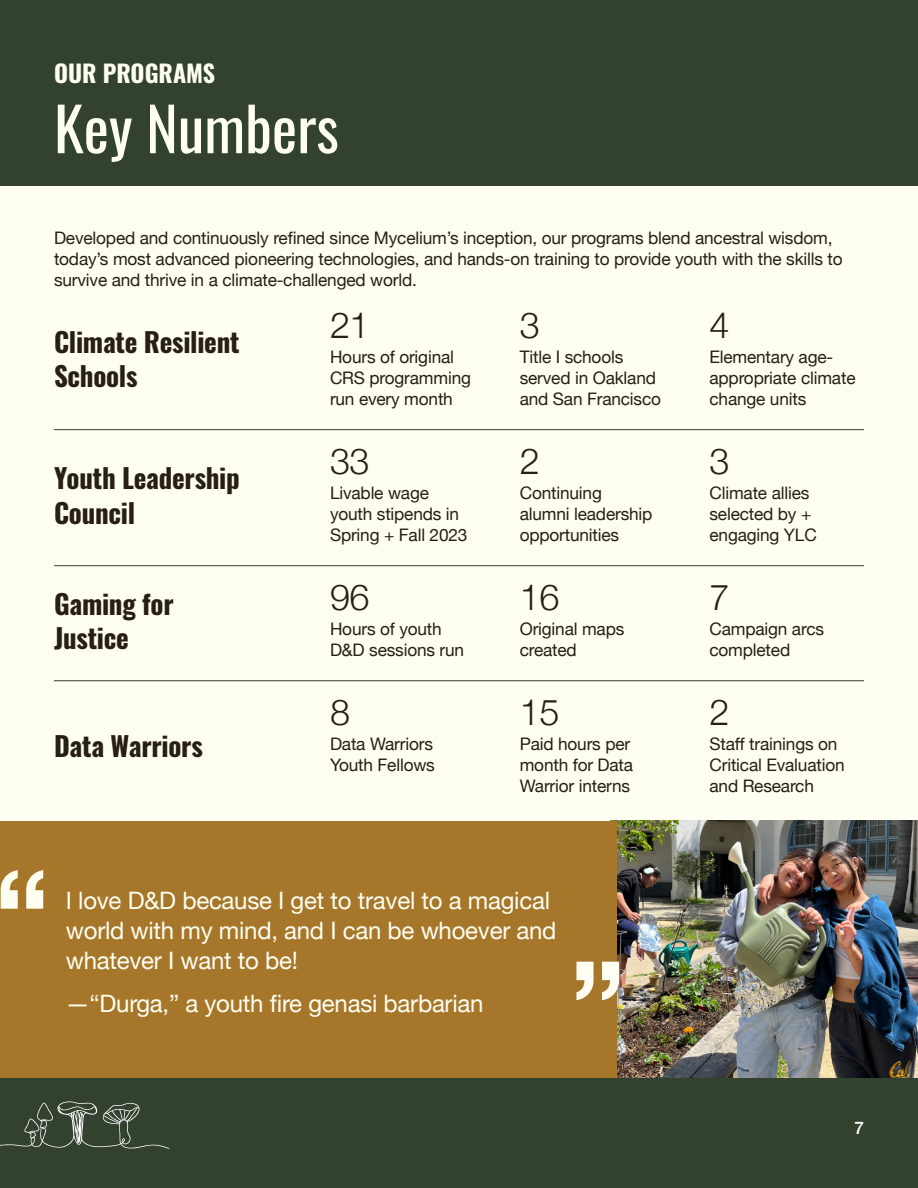
<style>
.page{position:relative;width:918px;height:1188px;background:#33422f}
.page>*{position:absolute;margin:0;border:0;box-sizing:border-box;transform-origin:0 0}
.Body{font:700 120px "Helvetica Neue";color:#fffef2}
.t1{font:60px "Oswald";color:#fffef2}
.Body-2{font:300 36px "Helvetica Neue";letter-spacing:-.01em;color:#271e14}
.Body-3{font:700 27px/34.5px "Oswald";letter-spacing:-.01em;color:#271e14}
.Body-4{font:24px/30px "Helvetica Neue";letter-spacing:-.01em;color:#fffef2}
.t2{font:700 24px "Oswald";color:#fffef2}
.Body-5{font:17.25px/21px "Helvetica Neue";letter-spacing:-.01em;color:#271e14}
.t3{font:500 17.25px "Helvetica Neue";color:#fff}
</style>
<div class="page">
<svg style="left:0;top:1101px;width:169px;height:48px;background:#465443"></svg>
<div style="left:0;top:186px;width:918px;height:891px;background:#fffef2"></div>
<img style="left:617px;top:821px;width:301px;height:256px">
<hr style="left:54px;top:429px;width:810px;height:1px;background:#35422f">
<hr style="left:54px;top:565px;width:810px;height:1px;background:#35422f">
<hr style="left:54px;top:680px;width:810px;height:1px;background:#35422f">
<div style="left:0;top:821px;width:617px;height:256px;background:#a6772a"></div>
<p class="t2" style="left:54px;top:60px;width:163px">OUR PROGRAMS</p>
<p class="t1" style="left:54px;top:75px;width:286px">Key Numbers</p>
<p class="Body-5" style="left:54px;top:228px;width:790px">Developed and continuously refined since Mycelium’s inception, our programs blend ancestral wisdom, today’s most advanced pioneering technologies, and hands-on training to provide youth with the skills to survive and thrive in a climate-challenged world.</p>
<p class="Body-3" style="left:54px;top:326px;width:187px">Climate Resilient<br>Schools</p>
<p class="Body-3" style="left:54px;top:462px;width:187px">Youth Leadership<br>Council</p>
<p class="Body-3" style="left:54px;top:588px;width:121px">Gaming for<br>Justice</p>
<p class="Body-3" style="left:54px;top:731px;width:150px">Data Warriors</p>
<p class="Body-2" style="left:330px;top:296px;width:41px">21</p>
<p class="Body-2" style="left:520px;top:296px;width:22px">3</p>
<p class="Body-2" style="left:710px;top:296px;width:22px">4</p>
<p class="Body-5" style="left:330px;top:347px;width:143px">Hours of original<br>CRS programming run every month</p>
<p class="Body-5" style="left:520px;top:347px;width:143px">Title I schools served in Oakland and San Francisco</p>
<p class="Body-5" style="left:710px;top:347px;width:148px">Elementary age&shy;appropriate climate change units</p>
<p class="Body-2" style="left:330px;top:432px;width:41px">33</p>
<p class="Body-2" style="left:520px;top:432px;width:22px">2</p>
<p class="Body-2" style="left:710px;top:432px;width:22px">3</p>
<p class="Body-5" style="left:330px;top:483px;width:139px">Livable wage youth stipends in<br>Spring + Fall 2023</p>
<p class="Body-5" style="left:520px;top:483px;width:134px">Continuing alumni leadership opportunities</p>
<p class="Body-5" style="left:710px;top:483px;width:109px">Climate allies selected by + engaging YLC</p>
<p class="Body-2" style="left:330px;top:569px;width:41px">96</p>
<p class="Body-2" style="left:520px;top:569px;width:41px">16</p>
<p class="Body-2" style="left:710px;top:569px;width:22px">7</p>
<p class="Body-5" style="left:330px;top:619px;width:136px">Hours of youth<br>D&amp;D sessions run</p>
<p class="Body-5" style="left:520px;top:619px;width:106px">Original maps created</p>
<p class="Body-5" style="left:710px;top:619px;width:116px">Campaign arcs completed</p>
<p class="Body-2" style="left:330px;top:684px;width:22px">8</p>
<p class="Body-2" style="left:520px;top:684px;width:41px">15</p>
<p class="Body-2" style="left:710px;top:684px;width:22px">2</p>
<p class="Body-5" style="left:330px;top:734px;width:106px">Data Warriors<br>Youth Fellows</p>
<p class="Body-5" style="left:520px;top:734px;width:115px">Paid hours per month for Data<br>Warrior interns</p>
<p class="Body-5" style="left:710px;top:734px;width:137px">Staff trainings on<br>Critical Evaluation and Research</p>
<p class="Body" style="left:-6px;top:819px;width:57px">“</p>
<p class="Body-4" style="left:66px;top:887px;width:492px">I love D&amp;D because I get to travel to a magical world with my mind, and I can be whoever and whatever I want to be!</p>
<p class="Body-4" style="left:66px;top:990px;width:419px">—“Durga,” a youth fire genasi barbarian</p>
<p class="Body" style="left:570px;top:910px;width:57px">”</p>
<p class="t3" style="left:854px;top:1114px;width:11px">7</p>
</div>
